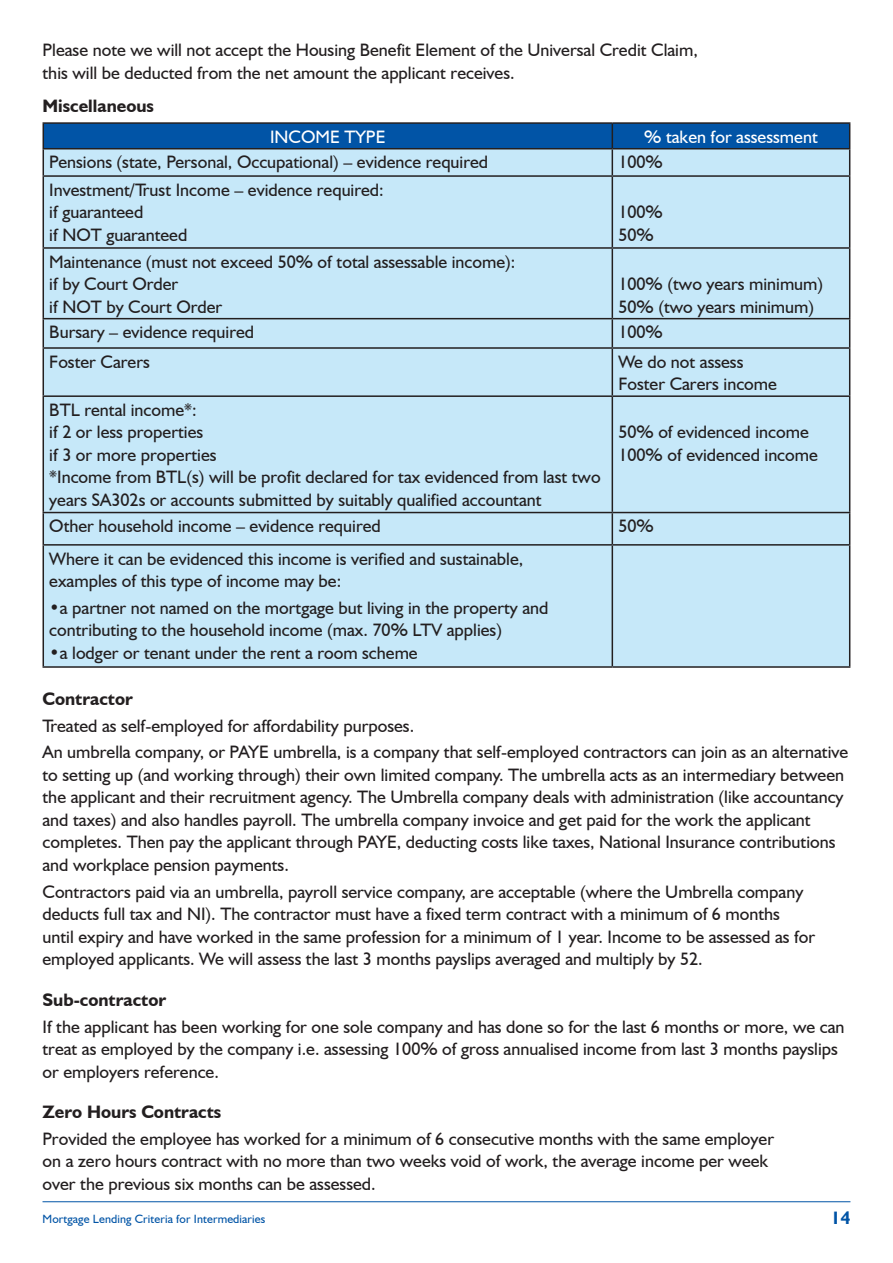
<style>
.page{position:relative;width:893px;height:1263px;background:#fff}
.page>*{position:absolute;margin:0;border:0;box-sizing:border-box;transform-origin:0 0}
.t1{font:18px/22.5px "Humanist 521 BT";color:#231f20}
.t2{font:700 18px "Humanist 521 BT";color:#231f20}
.t3{font:18px "Humanist 521 BT";color:#fff}
.t4{font:700 18px "Humanist 521 BT";color:#0154a6}
.t5{font:12px "Humanist 521 BT";letter-spacing:.01em;color:#0154a6}
</style>
<div class="page">
<div style="left:44px;top:177px;width:805px;height:489px;background:#c6e8f9"></div>
<hr style="left:43px;top:122px;width:569px;height:2px;background:#231f20">
<hr style="left:612px;top:122px;width:238px;height:2px;background:#231f20">
<svg style="left:43px;top:123px;width:807px;height:52px;background:#6299c7"></svg>
<hr style="left:43px;top:175px;width:569px;height:2px;background:#231f20">
<hr style="left:43px;top:177px;width:1px;height:70px;background:#231f20">
<hr style="left:612px;top:175px;width:238px;height:2px;background:#231f20">
<hr style="left:612px;top:177px;width:1px;height:70px;background:#231f20">
<hr style="left:849px;top:177px;width:1px;height:70px;background:#231f20">
<hr style="left:43px;top:247px;width:569px;height:2px;background:#231f20">
<hr style="left:43px;top:249px;width:1px;height:69px;background:#231f20">
<hr style="left:612px;top:247px;width:238px;height:2px;background:#231f20">
<hr style="left:612px;top:249px;width:1px;height:69px;background:#231f20">
<hr style="left:849px;top:249px;width:1px;height:69px;background:#231f20">
<hr style="left:43px;top:318px;width:569px;height:1px;background:#231f20">
<svg style="left:43px;top:319px;width:1px;height:28px"></svg>
<hr style="left:612px;top:318px;width:238px;height:1px;background:#231f20">
<svg style="left:612px;top:319px;width:1px;height:28px"></svg>
<svg style="left:849px;top:319px;width:1px;height:28px"></svg>
<hr style="left:43px;top:347px;width:569px;height:2px;background:#231f20">
<hr style="left:43px;top:349px;width:1px;height:46px;background:#231f20">
<hr style="left:612px;top:347px;width:238px;height:2px;background:#231f20">
<hr style="left:612px;top:349px;width:1px;height:46px;background:#231f20">
<hr style="left:849px;top:349px;width:1px;height:46px;background:#231f20">
<hr style="left:43px;top:395px;width:569px;height:2px;background:#231f20">
<hr style="left:43px;top:397px;width:1px;height:115px;background:#231f20">
<hr style="left:612px;top:395px;width:238px;height:2px;background:#231f20">
<hr style="left:612px;top:397px;width:1px;height:115px;background:#231f20">
<hr style="left:849px;top:397px;width:1px;height:115px;background:#231f20">
<hr style="left:43px;top:512px;width:569px;height:1px;background:#231f20">
<hr style="left:43px;top:513px;width:1px;height:31px;background:#231f20">
<hr style="left:612px;top:512px;width:238px;height:1px;background:#231f20">
<hr style="left:612px;top:513px;width:1px;height:31px;background:#231f20">
<hr style="left:849px;top:513px;width:1px;height:31px;background:#231f20">
<hr style="left:43px;top:544px;width:569px;height:2px;background:#231f20">
<hr style="left:43px;top:546px;width:1px;height:120px;background:#231f20">
<hr style="left:612px;top:544px;width:238px;height:2px;background:#231f20">
<hr style="left:612px;top:546px;width:1px;height:120px;background:#231f20">
<hr style="left:849px;top:546px;width:1px;height:120px;background:#231f20">
<hr style="left:43px;top:666px;width:569px;height:2px;background:#231f20">
<hr style="left:612px;top:666px;width:238px;height:2px;background:#231f20">
<hr style="left:43px;top:1201px;width:807px;height:1px;background:#0154a6">
<p class="t1" style="left:43px;top:38px;width:657px">Please note we will not accept the Housing Benefit Element of the Universal Credit Claim, this will be deducted from the net amount the applicant receives.</p>
<p class="t2" style="left:43px;top:95px;width:113px">Miscellaneous</p>
<p class="t3" style="left:270px;top:125px;width:117px">INCOME TYPE</p>
<p class="t3" style="left:644px;top:125px;width:175px">% taken for assessment</p>
<p class="t1" style="left:49px;top:151px;width:440px">Pensions (state, Personal, Occupational) – evidence required</p>
<p class="t1" style="left:618px;top:151px;width:46px">100%</p>
<p class="t1" style="left:49px;top:178px;width:336px">Investment/Trust Income – evidence required: if guaranteed<br>if NOT guaranteed</p>
<p class="t1" style="left:618px;top:200px;width:46px">100%<br>50%</p>
<p class="t1" style="left:49px;top:250px;width:468px">Maintenance (must not exceed 50% of total assessable income): if by Court Order<br>if NOT by Court Order</p>
<p class="t1" style="left:618px;top:272px;width:206px">100% (two years minimum)<br>50% (two years minimum)</p>
<p class="t1" style="left:49px;top:321px;width:206px">Bursary – evidence required</p>
<p class="t1" style="left:618px;top:321px;width:46px">100%</p>
<p class="t1" style="left:49px;top:350px;width:102px">Foster Carers</p>
<p class="t1" style="left:618px;top:350px;width:160px">We do not assess<br>Foster Carers income</p>
<p class="t1" style="left:49px;top:398px;width:553px">BTL rental income*:<br>if 2 or less properties<br>if 3 or more properties<br>*Income from BTL(s) will be profit declared for tax evidenced from last two years SA302s or accounts submitted by suitably qualified accountant</p>
<p class="t1" style="left:618px;top:421px;width:201px">50% of evidenced income<br>100% of evidenced income</p>
<p class="t1" style="left:49px;top:514px;width:333px">Other household income – evidence required</p>
<p class="t1" style="left:618px;top:514px;width:37px">50%</p>
<p class="t1" style="left:49px;top:547px;width:475px">Where it can be evidenced this income is verified and sustainable, examples of this type of income may be:</p>
<p class="t1" style="left:49px;top:596px;width:501px">•a partner not named on the mortgage but living in the property and contributing to the household income (max. 70% LTV applies)</p>
<p class="t1" style="left:49px;top:641px;width:370px">•a lodger or tenant under the rent a room scheme</p>
<p class="t2" style="left:43px;top:688px;width:92px">Contractor</p>
<p class="t1" style="left:43px;top:712px;width:807px;line-height:26.7px">Treated as self-employed for affordability purposes.<br>An umbrella company, or PAYE umbrella, is a company that self-employed contractors can join as an alternative</p>
<p class="t1" style="left:43px;top:763px;width:803px">to setting up (and working through) their own limited company. The umbrella acts as an intermediary between the applicant and their recruitment agency. The Umbrella company deals with administration (like accountancy and taxes) and also handles payroll. The umbrella company invoice and get paid for the work the applicant completes. Then pay the applicant through PAYE, deducting costs like taxes, National Insurance contributions and workplace pension payments.</p>
<p class="t1" style="left:43px;top:880px;width:774px">Contractors paid via an umbrella, payroll service company, are acceptable (where the Umbrella company deducts full tax and NI). The contractor must have a fixed term contract with a minimum of 6 months until expiry and have worked in the same profession for a minimum of 1 year. Income to be assessed as for employed applicants. We will assess the last 3 months payslips averaged and multiply by 52.</p>
<p class="t2" style="left:43px;top:988px;width:125px">Sub-contractor</p>
<p class="t1" style="left:43px;top:1015px;width:803px">If the applicant has been working for one sole company and has done so for the last 6 months or more, we can treat as employed by the company i.e. assessing 100% of gross annualised income from last 3 months payslips or employers reference.</p>
<p class="t2" style="left:43px;top:1101px;width:180px">Zero Hours Contracts</p>
<p class="t1" style="left:43px;top:1127px;width:733px">Provided the employee has worked for a minimum of 6 consecutive months with the same employer on a zero hours contract with no more than two weeks void of work, the average income per week over the previous six months can be assessed.</p>
<p class="t5" style="left:43px;top:1212px;width:224px">Mortgage Lending Criteria for Intermediaries</p>
<p class="t4" style="left:831px;top:1207px;width:21px">14</p>
</div>
